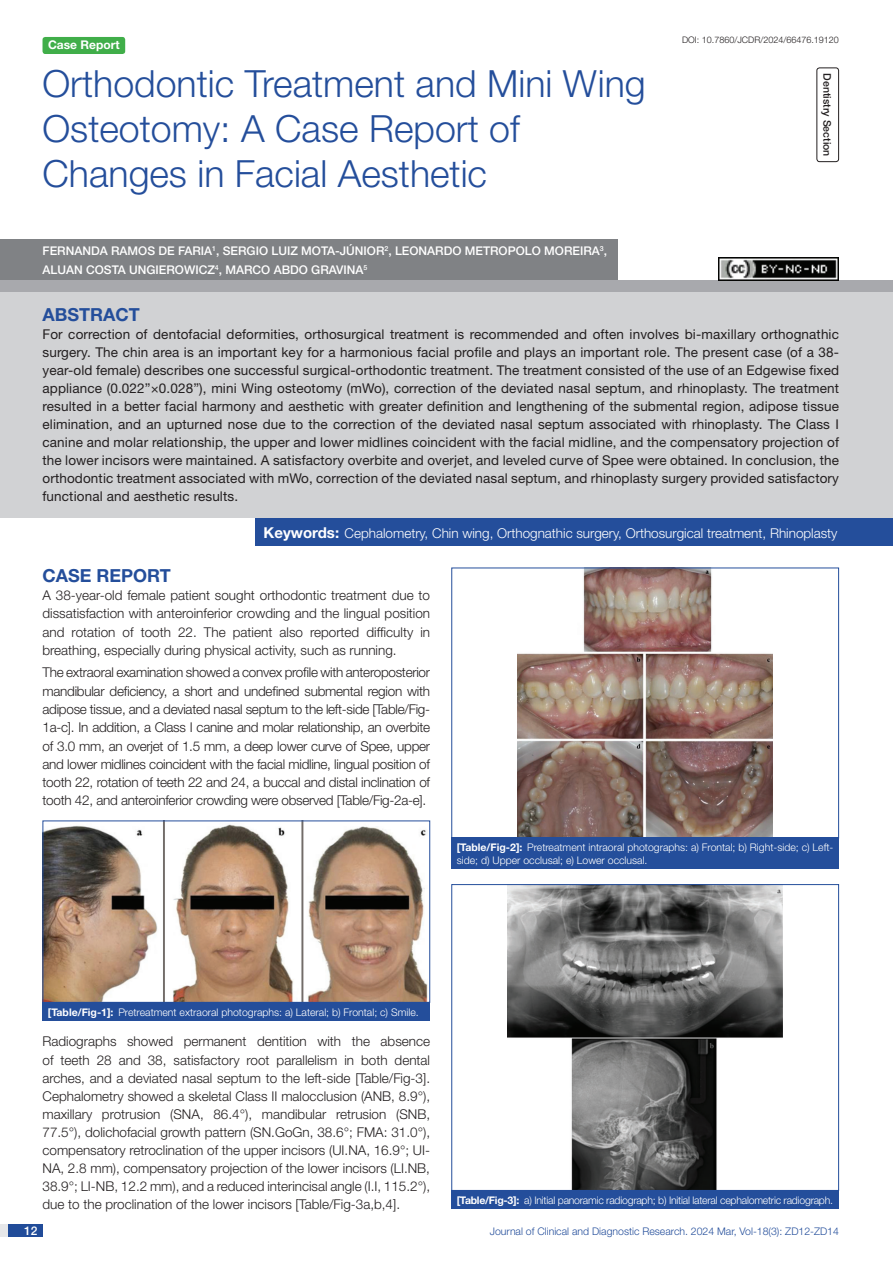
<style>
.page{position:relative;width:893px;height:1263px;background:#fff}
.page>*{position:absolute;margin:0;border:0;box-sizing:border-box;transform-origin:0 0}
.t1{font:300 37.5px/45px "Helvetica Neue";color:#244e9b}
.Heading{font:700 18px "Helvetica Neue";color:#244e9b}
.Abstract_head{font:700 18px "Helvetica Neue";color:#244e9b}
.Body_text{font:300 13.5px/18.3px "Helvetica Neue";color:#231f20;text-align:justify}
.Abstract_Text{font:13.5px/18px "Helvetica Neue";letter-spacing:.01em;color:#231f20;text-align:justify}
.Key_words{font:300 13.5px "Helvetica Neue";color:#fff}
.Author{font:500 12px/18.8px "Helvetica Neue";color:#fff}
.t2{font:700 12px "Helvetica Neue";color:#fff}
.TABLE_FIG{font:300 10.5px/12.6px "Helvetica Neue";color:#fff}
.TABLE_FIG-2{font:300 10.5px "Helvetica Neue";letter-spacing:-.02em;color:#fff}
.t3{font:300 10.5px "Helvetica Neue";color:#244e9b}
.section{font:500 10.5px "Helvetica Neue";color:#231f20}
.DOI{font:300 9px "Helvetica Neue";color:#231f20}
.s1{font-weight:700;font-size:15px}
.s2{font-weight:700}
</style>
<div class="page">
<div style="left:0;top:1224px;width:43px;height:13px;background:#e6e7e9"></div>
<div style="left:8px;top:1224px;width:35px;height:13px;background:#214c99"></div>
<div style="left:816px;top:67px;width:23px;height:95px;border:1px solid #231f20;border-radius:3px"></div>
<div style="left:43px;top:37px;width:82px;height:17px;background:#40ae49;border-radius:3px"></div>
<div style="left:0;top:239px;width:617px;height:41px;background:#808285"></div>
<div style="left:255px;top:518px;width:638px;height:28px;background:#244e9b"></div>
<div style="left:0;top:280px;width:893px;height:13px;background:#a8a9ad"></div>
<div style="left:0;top:293px;width:893px;height:225px;background:#d1d2d4"></div>
<img style="left:45px;top:822px;width:383px;height:179px">
<div style="left:43px;top:1002px;width:387px;height:19px;background:#244e9b"></div>
<img style="left:517px;top:570px;width:256px;height:266px">
<div style="left:451px;top:568px;width:388px;height:270px;border:1px solid #244e9b"></div>
<div style="left:451px;top:838px;width:388px;height:31px;background:#244e9b"></div>
<img style="left:508px;top:886px;width:275px;height:303px">
<div style="left:451px;top:1190px;width:388px;height:19px;background:#244e9b"></div>
<img style="left:719px;top:258px;width:120px;height:22px">
<p class="t2" style="left:48px;top:37px;width:73px">Case Report</p>
<p class="t1" style="left:43px;top:60px;width:605px">Orthodontic Treatment and Mini Wing<br>Osteotomy: A Case Report of<br>Changes in Facial Aesthetic</p>
<p class="Author" style="left:43px;top:241px;width:566px">FERNANDA RAMOS DE FARIA<sup>1</sup>, SERGIO LUIZ MOTA-JÚNIOR<sup>2</sup>, LEONARDO METROPOLO MOREIRA<sup>3</sup>,<br>ALUAN COSTA UNGIEROWICZ<sup>4</sup>, MARCO ABDO GRAVINA<sup>5</sup></p>
<p class="DOI" style="left:682px;top:35px;width:158px">DOI: 10.7860/JCDR/2024/66476.19120</p>
<p class="section" style="left:834px;top:73px;width:85px;rotate:90deg">DENTISTRY SECTION</p>
<p class="Abstract_head" style="left:43px;top:303px;width:99px">ABSTRACT</p>
<p class="Abstract_Text" style="left:43px;top:325px;width:798px">For correction of dentofacial deformities, orthosurgical treatment is recommended and often involves bi-maxillary orthognathic surgery. The chin area is an important key for a harmonious facial profile and plays an important role. The present case (of a 38- year-old female) describes one successful surgical-orthodontic treatment. The treatment consisted of the use of an Edgewise fixed appliance (0.022”×0.028”), mini Wing osteotomy (mWo), correction of the deviated nasal septum, and rhinoplasty. The treatment resulted in a better facial harmony and aesthetic with greater definition and lengthening of the submental region, adipose tissue elimination, and an upturned nose due to the correction of the deviated nasal septum associated with rhinoplasty. The Class I canine and molar relationship, the upper and lower midlines coincident with the facial midline, and the compensatory projection of the lower incisors were maintained. A satisfactory overbite and overjet, and leveled curve of Spee were obtained. In conclusion, the orthodontic treatment associated with mWo, correction of the deviated nasal septum, and rhinoplasty surgery provided satisfactory functional and aesthetic results.</p>
<p class="Key_words" style="left:264px;top:525px;width:575px"><span class="s1">Keywords:</span> Cephalometry, Chin wing, Orthognathic surgery, Orthosurgical treatment, Rhinoplasty</p>
<p class="Heading" style="left:43px;top:564px;width:130px">CASE REPORT</p>
<p class="Body_text" style="left:43px;top:586px;width:389px">A 38-year-old female patient sought orthodontic treatment due to dissatisfaction with anteroinferior crowding and the lingual position and rotation of tooth 22. The patient also reported difficulty in breathing, especially during physical activity, such as running.</p>
<p class="Body_text" style="left:43px;top:663px;width:389px">The extraoral examination showed a convex profile with anteroposterior mandibular deficiency, a short and undefined submental region with adipose tissue, and a deviated nasal septum to the left-side [Table/Fig-1a-c]. In addition, a Class I canine and molar relationship, an overbite of 3.0 mm, an overjet of 1.5 mm, a deep lower curve of Spee, upper and lower midlines coincident with the facial midline, lingual position of tooth 22, rotation of teeth 22 and 24, a buccal and distal inclination of tooth 42, and anteroinferior crowding were observed [Table/Fig-2a-e].</p>
<p class="TABLE_FIG" style="left:457px;top:841px;width:378px"><span class="s2">[Table/Fig-2]:</span> Pretreatment intraoral photographs: a) Frontal; b) Right-side; c) Left&shy;side; d) Upper occlusal; e) Lower occlusal.</p>
<p class="TABLE_FIG" style="left:48px;top:1005px;width:372px"><span class="s2">[Table/Fig-1]:</span> Pretreatment extraoral photographs: a) Lateral; b) Frontal; c) Smile.</p>
<p class="Body_text" style="left:43px;top:1032px;width:389px">Radiographs showed permanent dentition with the absence of teeth 28 and 38, satisfactory root parallelism in both dental arches, and a deviated nasal septum to the left-side [Table/Fig-3].<br>Cephalometry showed a skeletal Class II malocclusion (ANB, 8.9°), maxillary protrusion (SNA, 86.4°), mandibular retrusion (SNB, 77.5°), dolichofacial growth pattern (SN.GoGn, 38.6°; FMA: 31.0°), compensatory retroclination of the upper incisors (UI.NA, 16.9°; UI-NA, 2.8 mm), compensatory projection of the lower incisors (LI.NB, 38.9°; LI-NB, 12.2 mm), and a reduced interincisal angle (I.I, 115.2°), due to the proclination of the lower incisors [Table/Fig-3a,b,4].</p>
<p class="TABLE_FIG-2" style="left:457px;top:1193px;width:378px"><span class="s2">[Table/Fig-3]:</span> a) Initial panoramic radiograph; b) Initial lateral cephalometric radiograph.</p>
<p class="Author" style="left:24px;top:1221px;width:15px">12</p>
<p class="t3" style="left:490px;top:1225px;width:351px">Journal of Clinical and Diagnostic Research. 2024 Mar, Vol-18(3): ZD12-ZD14</p>
</div>
